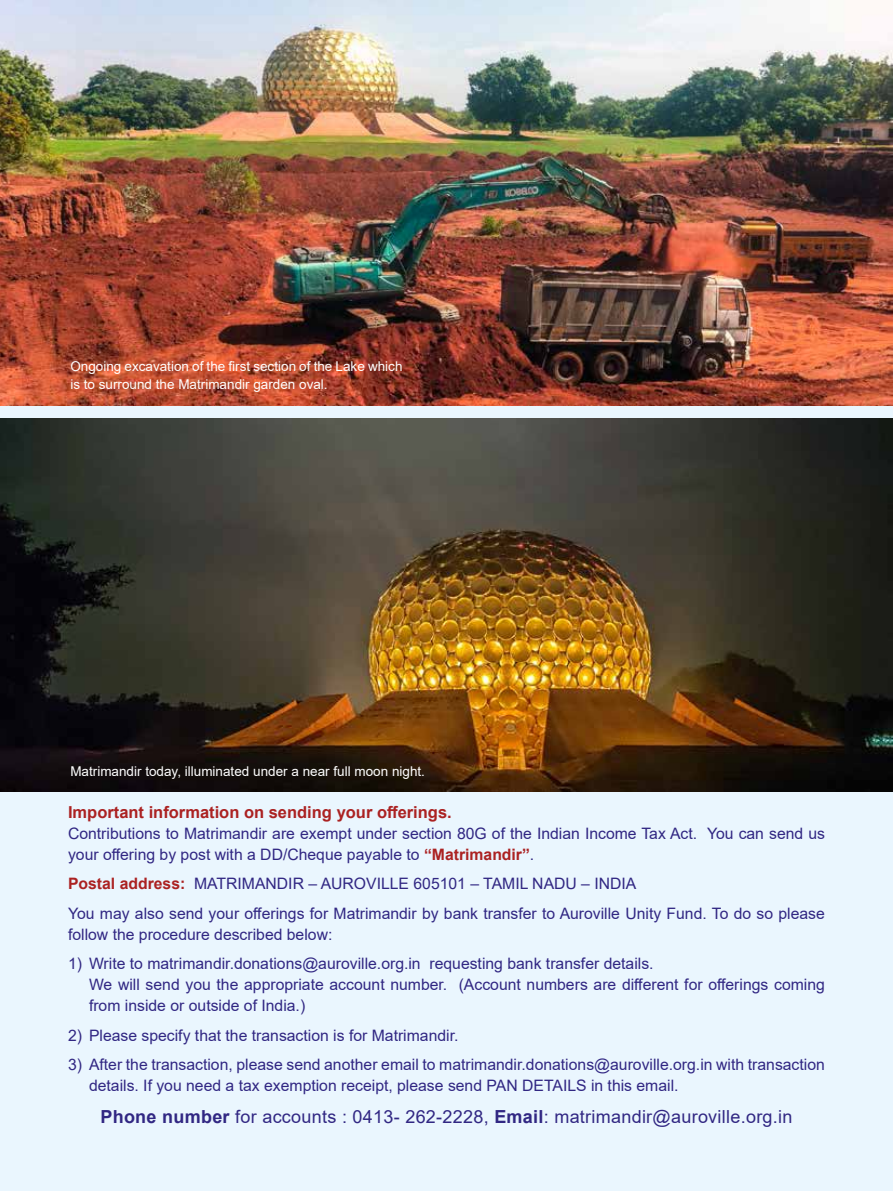
<style>
.page{position:relative;width:893px;height:1191px;background:#eaf6fe}
.page>*{position:absolute;margin:0;border:0;box-sizing:border-box;transform-origin:0 0}
.t1{font:18px "Arial";letter-spacing:.015em;color:#312783}
.t2{font:700 16.5px "Arial";color:#ab2222}
.t3{font:15.75px/21px "Arial";color:#312783}
.t4{font:13.5px/18px "Arial";color:#fff}
.s1{font-weight:700;color:#ab2222}
.s2{font-weight:700}
</style>
<div class="page">
<img style="left:0;top:0;width:893px;height:406px">
<img style="left:0;top:418px;width:893px;height:373px">
<p class="t4" style="left:70px;top:357px;width:334px">Ongoing excavation of the first section of the Lake which is to surround the Matrimandir garden oval.</p>
<p class="t4" style="left:70px;top:762px;width:356px">Matrimandir today, illuminated under a near full moon night.</p>
<p class="t2" style="left:68px;top:800px;width:385px">Important information on sending your offerings.</p>
<p class="t3" style="left:68px;top:822px;width:758px">Contributions to Matrimandir are exempt under section 80G of the Indian Income Tax Act. You can send us your offering by post with a DD/Cheque payable to <span class="s1">“Matrimandir”</span>.</p>
<p class="t3" style="left:68px;top:869px;width:758px;line-height:29.5px"><span class="s1">Postal address:</span> MATRIMANDIR – AUROVILLE 605101 – TAMIL NADU – INDIA<br>You may also send your offerings for Matrimandir by bank transfer to Auroville Unity Fund. To do so please</p>
<p class="t3" style="left:68px;top:923px;width:266px">follow the procedure described below:</p>
<p class="t3" style="left:89px;top:953px;width:737px;text-indent:-21px">1) Write to matrimandir.donations@auroville.org.in requesting bank transfer details.<br>We will send you the appropriate account number. (Account numbers are different for offerings coming from inside or outside of India.)</p>
<p class="t3" style="left:68px;top:1024px;width:392px">2) Please specify that the transaction is for Matrimandir.</p>
<p class="t3" style="left:89px;top:1054px;width:737px;text-indent:-21px">3) After the transaction, please send another email to matrimandir.donations@auroville.org.in with transaction details. If you need a tax exemption receipt, please send PAN DETAILS in this email.</p>
<p class="t1" style="left:100px;top:1104px;width:693px"><span class="s2">Phone number</span> for accounts : 0413- 262-2228, <span class="s2">Email</span>: matrimandir@auroville.org.in</p>
</div>
